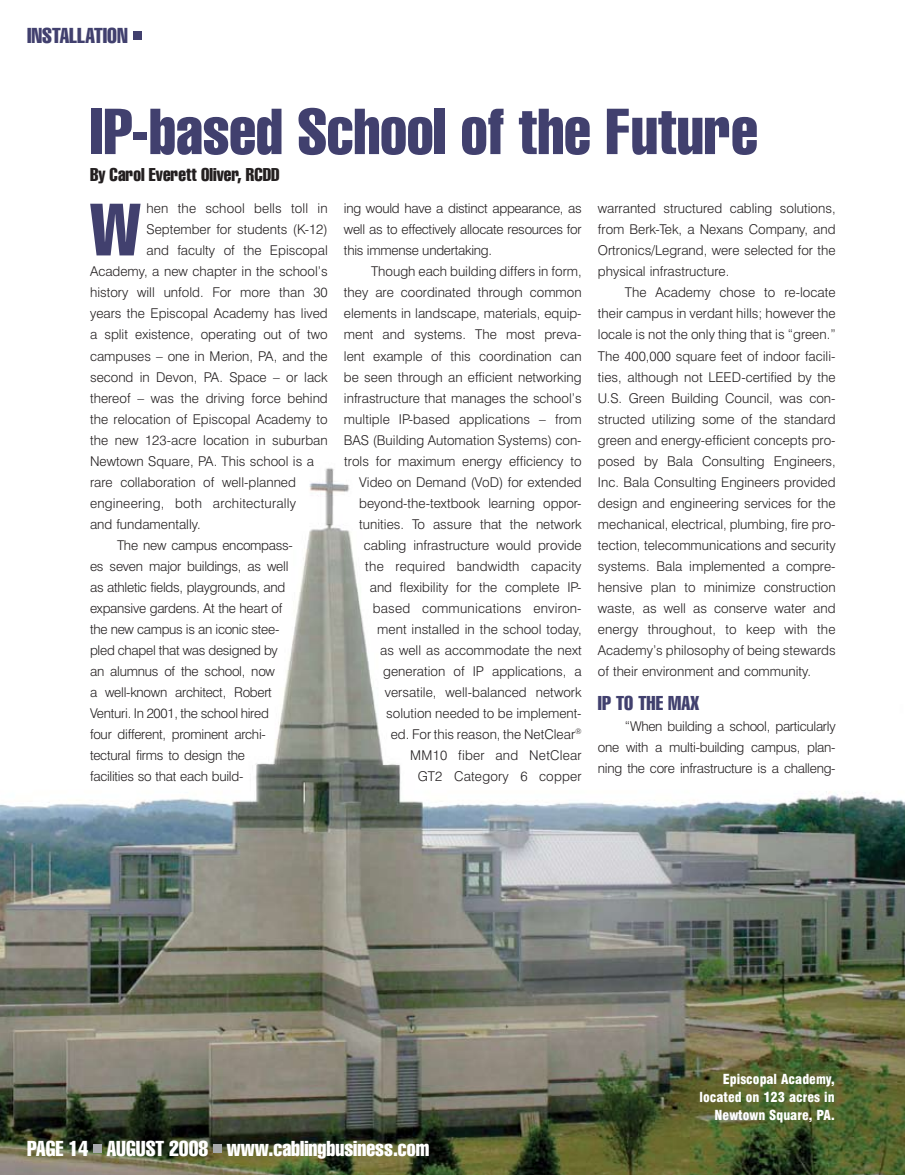
<style>
.page{position:relative;width:905px;height:1175px;background:#fff}
.page>*{position:absolute;margin:0;border:0;box-sizing:border-box;transform-origin:0 0}
.t1{font:extra-condensed 71.85px "Swiss 911 BT";color:#41406e}
.t2{font:extra-condensed 63px "Swiss 911 BT";color:#41406e}
.t3{font:extra-condensed 21px "Swiss 911 BT";color:#fff}
.t4{font:extra-condensed 21px "Swiss 911 BT";color:#41406e}
.t5{font:extra-condensed 19.5px "Swiss 911 BT";color:#41406e}
.t6{font:extra-condensed 18px "Swiss 911 BT";color:#231f20}
.t7{font:300 13.5px/21px "Swiss 721 BT";color:#231f20;text-align:justify}
.t8{font:300 13.5px "Swiss 721 BT";letter-spacing:-.02em;color:#231f20}
.t9{font:900 condensed 13.5px/18px "Swiss 721 BT";color:#fff;text-align:right}
</style>
<div class="page">
<img style="left:0;top:468px;width:904px;height:706px">
<div style="left:93px;top:1144px;width:9px;height:9px;background:#a7a9ac"></div>
<div style="left:213px;top:1144px;width:9px;height:9px;background:#a7a9ac"></div>
<div style="left:133px;top:31px;width:8px;height:9px;background:#41406e"></div>
<h3 class="t4" style="left:27px;top:23px;width:77px">Installation</h3>
<h2 class="t2" style="left:90px;top:96px;width:669px">IP-based School of the Future</h2>
<h3 class="t6" style="left:90px;top:164px;width:191px">By Carol Everett Oliver, RCDD</h3>
<h1 class="t1" style="left:90px;top:189px;width:52px">W</h1>
<p class="t7" style="left:146px;top:198px;width:183px">hen the school bells toll in</p>
<p class="t7" style="left:146px;top:219px;width:183px">September for students (K-12)</p>
<p class="t7" style="left:146px;top:240px;width:183px">and faculty of the Episcopal</p>
<p class="t7" style="left:90px;top:261px;width:239px">Academy, a new chapter in the school’s</p>
<p class="t7" style="left:90px;top:282px;width:239px">history will unfold. For more than 30</p>
<p class="t7" style="left:90px;top:303px;width:239px">years the Episcopal Academy has lived</p>
<p class="t7" style="left:90px;top:324px;width:239px">a split existence, operating out of two</p>
<p class="t7" style="left:90px;top:345px;width:239px">campuses – one in Merion, PA, and the</p>
<p class="t7" style="left:90px;top:366px;width:239px">second in Devon, PA. Space – or lack</p>
<p class="t7" style="left:90px;top:387px;width:239px">thereof – was the driving force behind</p>
<p class="t7" style="left:90px;top:408px;width:239px">the relocation of Episcopal Academy to</p>
<p class="t7" style="left:90px;top:429px;width:239px">the new 123-acre location in suburban</p>
<p class="t7" style="left:90px;top:450px;width:225px">Newtown Square, PA. This school is a</p>
<p class="t7" style="left:90px;top:471px;width:207px">rare collaboration of well-planned</p>
<p class="t7" style="left:90px;top:492px;width:207px">engineering, both architecturally</p>
<p class="t7" style="left:90px;top:513px;width:112px">and fundamentally.</p>
<p class="t8" style="left:117px;top:536px;width:177px">The new campus encompass-</p>
<p class="t8" style="left:90px;top:557px;width:200px">es seven major buildings, as well</p>
<p class="t8" style="left:90px;top:578px;width:197px">as athletic fields, playgrounds, and</p>
<p class="t8" style="left:90px;top:599px;width:194px">expansive gardens. At the heart of</p>
<p class="t8" style="left:90px;top:620px;width:191px">the new campus is an iconic stee-</p>
<p class="t8" style="left:90px;top:641px;width:189px">pled chapel that was designed by</p>
<p class="t8" style="left:90px;top:662px;width:186px">an alumnus of the school, now</p>
<p class="t8" style="left:90px;top:683px;width:183px">a well-known architect, Robert</p>
<p class="t8" style="left:90px;top:704px;width:180px">Venturi. In 2001, the school hired</p>
<p class="t8" style="left:90px;top:725px;width:177px">four different, prominent archi-</p>
<p class="t8" style="left:90px;top:746px;width:156px">tectural firms to design the</p>
<p class="t8" style="left:90px;top:767px;width:155px">facilities so that each build-</p>
<p class="t7" style="left:344px;top:198px;width:239px">ing would have a distinct appearance, as well as to effectively allocate resources for this immense undertaking.</p>
<p class="t7" style="left:344px;top:261px;width:239px;text-align:right">Though each building differs in form, they are coordinated through common elements in landscape, materials, equip&shy;ment and systems. The most preva&shy;lent example of this coordination can be seen through an efficient networking infrastructure that manages the school’s multiple IP-based applications – from BAS (Building Automation Systems) con&shy;trols for maximum energy efficiency to Video on Demand (VoD) for extended beyond-the-textbook learning oppor&shy;tunities. To assure that the network cabling infrastructure would provide the required bandwidth capacity and flexibility for the complete IP&shy;based communications environ&shy;ment installed in the school today,<br>as well as accommodate the next generation of IP applications, a versatile, well-balanced network solution needed to be implement-<br>ed. For this reason, the NetClear<sup>®<br></sup>MM10 fiber and NetClear<br>GT2 Category 6 copper</p>
<p class="t7" style="left:598px;top:198px;width:239px">warranted structured cabling solutions, from Berk-Tek, a Nexans Company, and Ortronics/Legrand, were selected for the physical infrastructure.</p>
<p class="t7" style="left:598px;top:282px;width:239px;text-indent:27px">The Academy chose to re-locate their campus in verdant hills; however the locale is not the only thing that is “green.” The 400,000 square feet of indoor facili&shy;ties, although not LEED-certified by the U.S. Green Building Council, was con&shy;structed utilizing some of the standard green and energy-efficient concepts pro&shy;posed by Bala Consulting Engineers, Inc. Bala Consulting Engineers provided design and engineering services for the mechanical, electrical, plumbing, fire pro&shy;tection, telecommunications and security systems. Bala implemented a compre&shy;hensive plan to minimize construction waste, as well as conserve water and energy throughout, to keep with the Academy’s philosophy of being stewards of their environment and community.</p>
<h3 class="t5" style="left:598px;top:692px;width:102px">IP to the Max</h3>
<p class="t7" style="left:598px;top:715px;width:239px;text-indent:27px">“When building a school, particularly one with a multi-building campus, plan&shy;ning the core infrastructure is a challeng-</p>
<h3 class="t3" style="left:27px;top:1136px;width:403px">page 14 August 2008 www.cablingbusiness.com</h3>
<p class="t9" style="left:699px;top:1070px;width:137px">Episcopal Academy, located on 123 acres in<br>Newtown Square, PA.</p>
</div>
